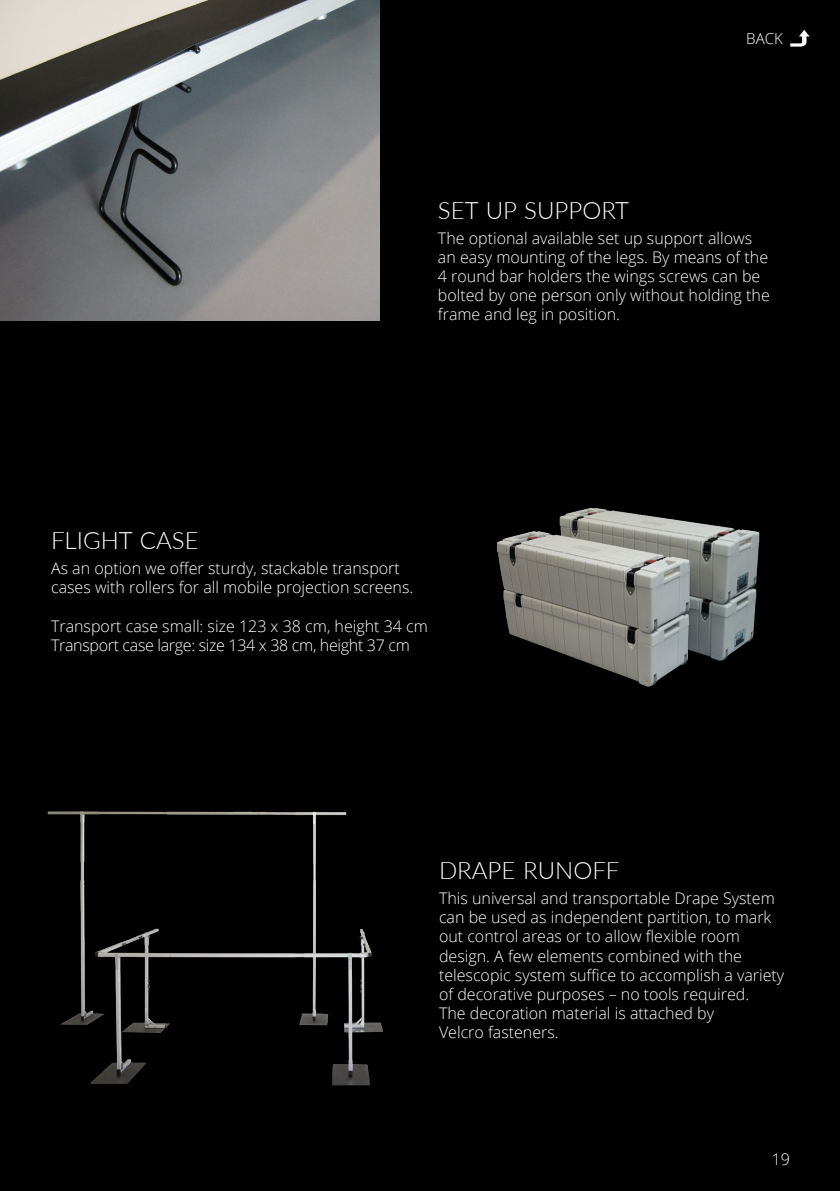
<style>
.page{position:relative;width:840px;height:1191px;background:#fff}
.page>*{position:absolute;margin:0;border:0;box-sizing:border-box;transform-origin:0 0}
.t1{font:300 24px "Lato";color:#fff}
.t2{font:300 16px/19.2px "Open Sans";color:#fff}
.t3{font:300 15px "Open Sans";color:#fff}
</style>
<div class="page">
<div style="left:0;top:0;width:839px;height:1191px;background:#000"></div>
<img style="left:497px;top:507px;width:263px;height:180px">
<img style="left:0;top:0;width:379px;height:320px">
<img style="left:47px;top:811px;width:336px;height:275px">
<img style="left:790px;top:30px;width:20px;height:17px">
<p class="t3" style="left:745px;top:28px;width:38px">BACK</p>
<h1 class="t1" style="left:437px;top:193px;width:193px">SET UP SUPPORT</h1>
<p class="t2" style="left:437px;top:228px;width:333px">The optional available set up support allows an easy mounting of the legs. By means of the 4 round bar holders the wings screws can be bolted by one person only without holding the frame and leg in position.</p>
<h1 class="t1" style="left:51px;top:524px;width:149px">FLIGHT CASE</h1>
<p class="t2" style="left:51px;top:558px;width:363px">As an option we offer sturdy, stackable transport cases with rollers for all mobile projection screens.</p>
<p class="t2" style="left:51px;top:616px;width:378px">Transport case small: size 123 x 38 cm, height 34 cm<br>Transport case large: size 134 x 38 cm, height 37 cm</p>
<h1 class="t1" style="left:439px;top:853px;width:182px">DRAPE RUNOFF</h1>
<p class="t2" style="left:439px;top:888px;width:346px">This universal and transportable Drape System can be used as independent partition, to mark out control areas or to allow flexible room design. A few elements combined with the telescopic system suffice to accomplish a variety of decorative purposes – no tools required.<br>The decoration material is attached by<br>Velcro fasteners.</p>
<p class="t2" style="left:771px;top:1149px;width:20px">19</p>
</div>
